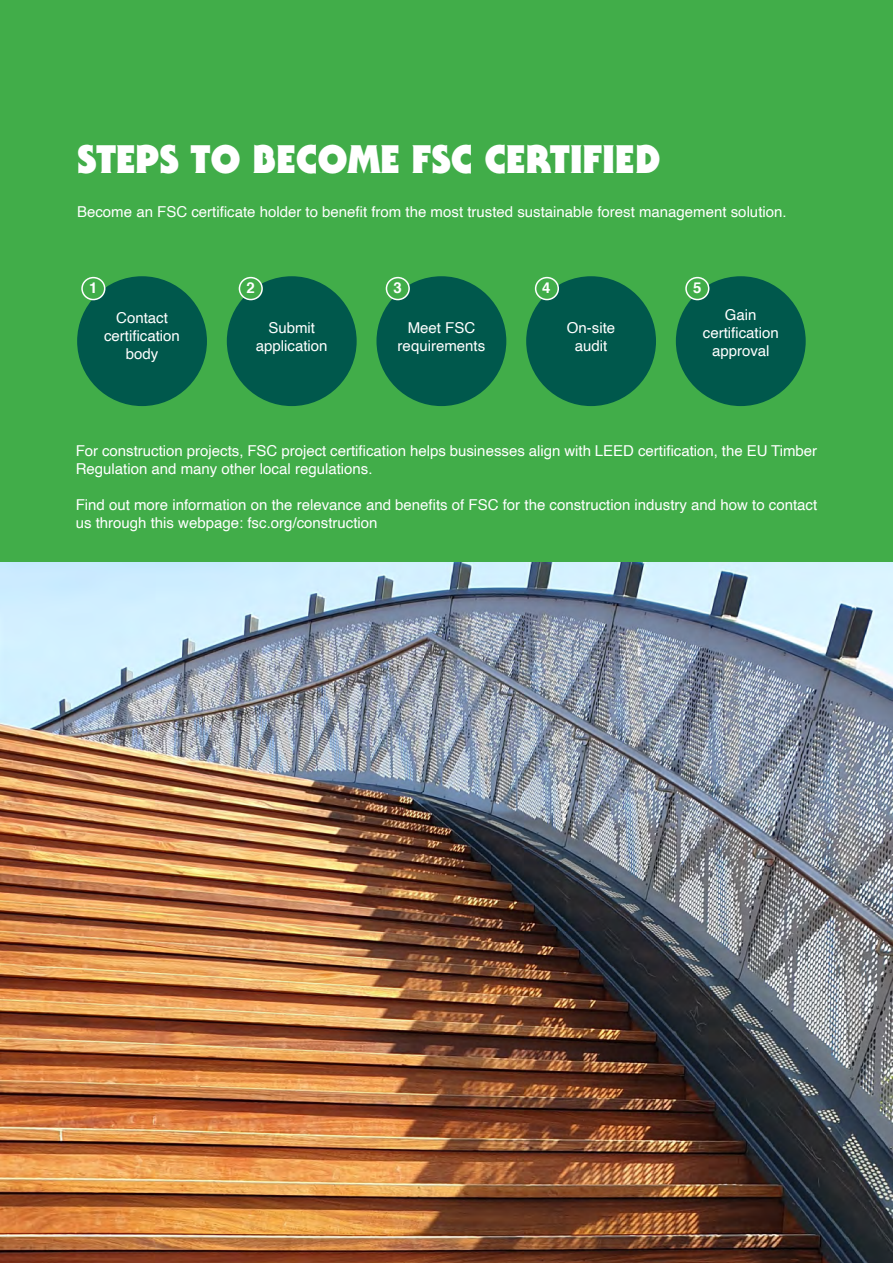
<style>
.page{position:relative;width:893px;height:1263px;background:#fff}
.page>*{position:absolute;margin:0;border:0;box-sizing:border-box;transform-origin:0 0}
.t1{font:900 39px "Serif Gothic Std";color:#fff}
.t2{font:15px/18px "Helvetica";color:#fff;text-align:center}
.t3{font:700 15px "Helvetica";color:#fff}
</style>
<div class="page">
<div style="left:0;top:1px;width:893px;height:562px;background:#41ad49"></div>
<hr style="left:892px;top:0;width:1px;height:1263px;background:#00584c">
<div style="left:77px;top:276px;width:130px;height:130px;background:#00584c;border-radius:50%"></div>
<div style="left:82px;top:278px;width:23px;height:22px;background:#41ad49;border-radius:50%"></div>
<div style="left:81px;top:277px;width:24px;height:23px;border:2px solid #fff;border-radius:50%"></div>
<div style="left:227px;top:276px;width:130px;height:130px;background:#00584c;border-radius:50%"></div>
<div style="left:376px;top:276px;width:130px;height:130px;background:#00584c;border-radius:50%"></div>
<div style="left:526px;top:276px;width:130px;height:130px;background:#00584c;border-radius:50%"></div>
<div style="left:676px;top:276px;width:130px;height:130px;background:#00584c;border-radius:50%"></div>
<div style="left:239px;top:278px;width:23px;height:22px;background:#41ad49;border-radius:50%"></div>
<div style="left:239px;top:277px;width:24px;height:23px;border:2px solid #fff;border-radius:50%"></div>
<div style="left:386px;top:278px;width:23px;height:22px;background:#41ad49;border-radius:50%"></div>
<div style="left:386px;top:277px;width:24px;height:23px;border:2px solid #fff;border-radius:50%"></div>
<div style="left:536px;top:278px;width:22px;height:22px;background:#41ad49;border-radius:50%"></div>
<div style="left:535px;top:277px;width:24px;height:23px;border:2px solid #fff;border-radius:50%"></div>
<div style="left:686px;top:278px;width:23px;height:22px;background:#41ad49;border-radius:50%"></div>
<div style="left:685px;top:277px;width:24px;height:23px;border:2px solid #fff;border-radius:50%"></div>
<img style="left:0;top:563px;width:893px;height:700px">
<h1 class="t1" style="left:77px;top:135px;width:585px">STEPS TO BECOME FSC CERTIFIED</h1>
<p class="t2" style="left:77px;top:203px;width:711px">Become an FSC certificate holder to benefit from the most trusted sustainable forest management solution.</p>
<p class="t3" style="left:89px;top:275px;width:10px">1</p>
<p class="t3" style="left:247px;top:275px;width:10px">2</p>
<p class="t3" style="left:394px;top:275px;width:10px">3</p>
<p class="t3" style="left:542px;top:275px;width:10px">4</p>
<p class="t3" style="left:693px;top:275px;width:10px">5</p>
<p class="t2" style="left:104px;top:309px;width:77px">Contact certification body</p>
<p class="t2" style="left:256px;top:319px;width:73px">Submit application</p>
<p class="t2" style="left:398px;top:319px;width:89px">Meet FSC requirements</p>
<p class="t2" style="left:567px;top:319px;width:50px">On-site audit</p>
<p class="t2" style="left:703px;top:306px;width:77px">Gain certification approval</p>
<p class="t2" style="left:76px;top:443px;width:743px;text-align:left">For construction projects, FSC project certification helps businesses align with LEED certification, the EU Timber<br>Regulation and many other local regulations.</p>
<p class="t2" style="left:76px;top:497px;width:743px;text-align:left">Find out more information on the relevance and benefits of FSC for the construction industry and how to contact us through this webpage: fsc.org/construction</p>
</div>
